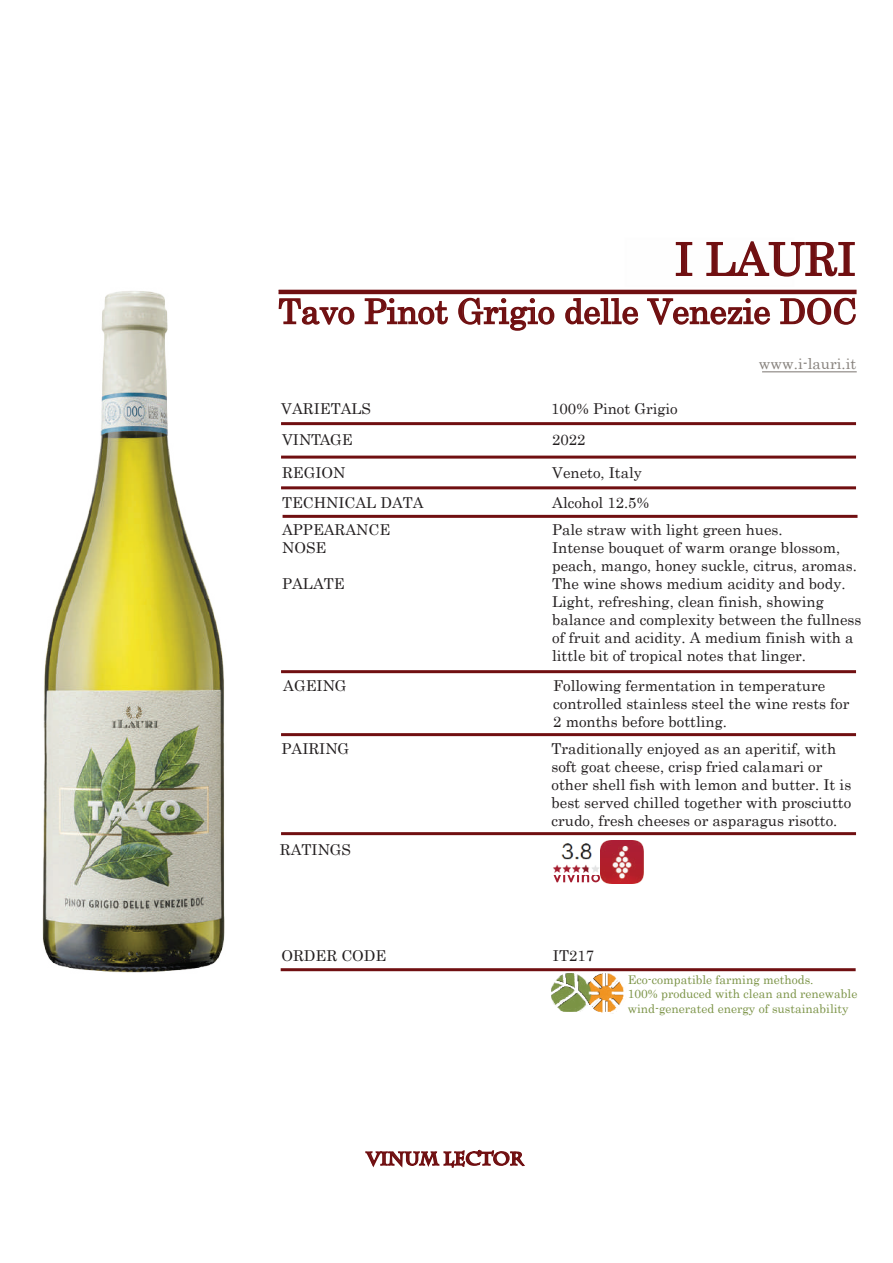
<style>
.page{position:relative;width:893px;height:1263px;background:#fff}
.page>*{position:absolute;margin:0;border:0;box-sizing:border-box;transform-origin:0 0}
.t1{font:45px "Century";color:#700f11}
.t2{font:33.75px "Century";color:#700f11}
.t3{font:700 18px "Charlemagne Std";color:#700f11}
.t4{font:15px/18px "Century";color:#231f20}
.t5{font:15px "Century";color:#86817c}
.t6{font:12px/14.4px "Century";color:#7b9346}
</style>
<div class="page">
<hr style="left:278px;top:290px;width:579px;height:4px;background:#700f11">
<div style="left:281px;top:456px;width:575px;height:3px;border:2px solid #700f11"></div>
<div style="left:281px;top:486px;width:575px;height:3px;border:2px solid #700f11"></div>
<div style="left:281px;top:733px;width:575px;height:3px;border:2px solid #700f11"></div>
<div style="left:281px;top:832px;width:575px;height:3px;border:2px solid #700f11"></div>
<svg style="left:278px;top:298px;width:77px;height:27px"></svg>
<svg style="left:364px;top:298px;width:84px;height:27px"></svg>
<svg style="left:458px;top:297px;width:97px;height:34px"></svg>
<svg style="left:565px;top:298px;width:74px;height:27px"></svg>
<svg style="left:647px;top:298px;width:124px;height:27px"></svg>
<svg style="left:780px;top:297px;width:76px;height:28px"></svg>
<div style="left:281px;top:968px;width:575px;height:3px;border:2px solid #700f11"></div>
<svg style="left:675px;top:242px;width:18px;height:34px"></svg>
<svg style="left:706px;top:240px;width:149px;height:37px"></svg>
<div style="left:281px;top:422px;width:575px;height:3px;border:2px solid #700f11"></div>
<svg style="left:365px;top:1149px;width:160px;height:19px"></svg>
<hr style="left:762px;top:371px;width:95px;height:1px;background:#86817c">
<div style="left:283px;top:515px;width:574px;height:3px;border:2px solid #700f11"></div>
<div style="left:281px;top:670px;width:575px;height:3px;border:2px solid #700f11"></div>
<img style="left:551px;top:973px;width:73px;height:41px">
<img style="left:42px;top:291px;width:183px;height:682px">
<img style="left:553px;top:875px;width:46px;height:8px">
<img style="left:553px;top:843px;width:46px;height:30px">
<img style="left:601px;top:840px;width:43px;height:43px">
<h1 class="t1" style="left:675px;top:221px;width:182px">I LAURI</h1>
<h2 class="t2" style="left:278px;top:283px;width:580px">Tavo Pinot Grigio delle Venezie DOC</h2>
<p class="t4" style="left:281px;top:398px;width:91px">VARIETALS</p>
<p class="t4" style="left:551px;top:398px;width:128px">100% Pinot Grigio</p>
<p class="t5" style="left:759px;top:351px;width:99px">www.i-lauri.it</p>
<p class="t4" style="left:282px;top:429px;width:72px">VINTAGE</p>
<p class="t4" style="left:552px;top:429px;width:35px">2022</p>
<p class="t4" style="left:282px;top:462px;width:65px">REGION</p>
<p class="t4" style="left:552px;top:462px;width:91px">Veneto, Italy</p>
<p class="t4" style="left:282px;top:492px;width:143px">TECHNICAL DATA</p>
<p class="t4" style="left:552px;top:492px;width:98px">Alcohol 12.5%</p>
<p class="t4" style="left:282px;top:519px;width:110px">APPEARANCE</p>
<p class="t4" style="left:552px;top:519px;width:232px">Pale straw with light green hues.</p>
<p class="t4" style="left:282px;top:537px;width:46px">NOSE</p>
<p class="t4" style="left:552px;top:537px;width:306px">Intense bouquet of warm orange blossom, peach, mango, honey suckle, citrus, aromas.</p>
<p class="t4" style="left:282px;top:573px;width:64px">PALATE</p>
<p class="t4" style="left:552px;top:573px;width:311px">The wine shows medium acidity and body.<br>Light, refreshing, clean finish, showing balance and complexity between the fullness of fruit and acidity. A medium finish with a little bit of tropical notes that linger.</p>
<p class="t4" style="left:283px;top:675px;width:65px">AGEING</p>
<p class="t4" style="left:553px;top:675px;width:298px">Following fermentation in temperature controlled stainless steel the wine rests for<br>2 months before bottling.</p>
<p class="t4" style="left:281px;top:738px;width:69px">PAIRING</p>
<p class="t4" style="left:551px;top:738px;width:301px">Traditionally enjoyed as an aperitif, with soft goat cheese, crisp fried calamari or other shell fish with lemon and butter. It is best served chilled together with prosciutto crudo, fresh cheeses or asparagus risotto.</p>
<p class="t4" style="left:280px;top:839px;width:73px">RATINGS</p>
<p class="t4" style="left:281px;top:945px;width:106px">ORDER CODE</p>
<p class="t4" style="left:553px;top:945px;width:43px">IT217</p>
<p class="t6" style="left:628px;top:971px;width:231px">Eco-compatible farming methods.<br>100% produced with clean and renewable wind-generated energy of sustainability</p>
<p class="t3" style="left:367px;top:1148px;width:158px">VINUM LECTOR</p>
</div>
